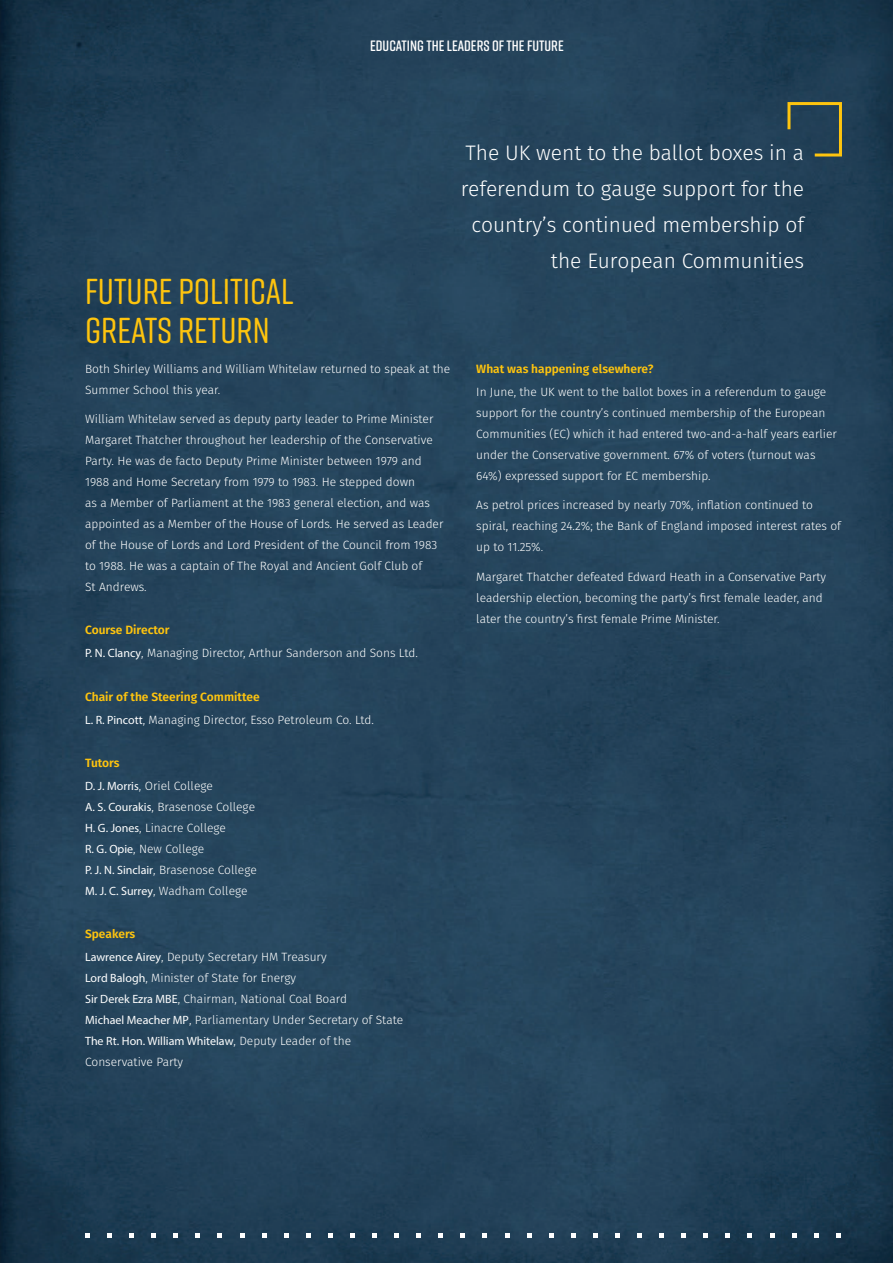
<style>
.page{position:relative;width:893px;height:1263px;background:#fff}
.page>*{position:absolute;margin:0;border:0;box-sizing:border-box;transform-origin:0 0}
.t1{font:500 36px/39px "Rift Soft";color:#fec40e}
.t2{font:300 21px/36px "Fira Sans";color:#fff;text-align:right}
.t3{font:600 15px "Rift Soft";color:#fff}
.t4{font:300 12px/21px "Fira Sans";color:#fff}
.t5{font:12px "Myriad Pro";color:#fff}
.t6{font:600 12px "Fira Sans";color:#fec40e}
.s1{font-weight:600;color:#fec40e}
.s2{font-family:"Myriad Pro";font-weight:400}
.s3{font-family:"Fira Sans";font-weight:300}
</style>
<div class="page">
<img style="left:0;top:0;width:893px;height:1263px">
<svg style="left:85px;top:1233px;width:5px;height:4px"></svg>
<svg style="left:129px;top:1233px;width:5px;height:4px"></svg>
<svg style="left:107px;top:1233px;width:5px;height:4px"></svg>
<svg style="left:151px;top:1233px;width:5px;height:4px"></svg>
<svg style="left:173px;top:1233px;width:5px;height:4px"></svg>
<svg style="left:195px;top:1233px;width:5px;height:4px"></svg>
<svg style="left:218px;top:1233px;width:4px;height:4px"></svg>
<svg style="left:240px;top:1233px;width:4px;height:4px"></svg>
<svg style="left:262px;top:1233px;width:5px;height:4px"></svg>
<svg style="left:284px;top:1233px;width:5px;height:4px"></svg>
<svg style="left:306px;top:1233px;width:5px;height:4px"></svg>
<svg style="left:328px;top:1233px;width:5px;height:4px"></svg>
<svg style="left:350px;top:1233px;width:5px;height:4px"></svg>
<svg style="left:372px;top:1233px;width:5px;height:4px"></svg>
<svg style="left:394px;top:1233px;width:5px;height:4px"></svg>
<svg style="left:483px;top:1233px;width:4px;height:4px"></svg>
<svg style="left:571px;top:1233px;width:5px;height:4px"></svg>
<svg style="left:659px;top:1233px;width:5px;height:4px"></svg>
<svg style="left:747px;top:1233px;width:5px;height:4px"></svg>
<svg style="left:416px;top:1233px;width:5px;height:4px"></svg>
<svg style="left:505px;top:1233px;width:4px;height:4px"></svg>
<svg style="left:593px;top:1233px;width:5px;height:4px"></svg>
<svg style="left:681px;top:1233px;width:5px;height:4px"></svg>
<svg style="left:770px;top:1233px;width:4px;height:4px"></svg>
<svg style="left:438px;top:1233px;width:5px;height:4px"></svg>
<svg style="left:527px;top:1233px;width:4px;height:4px"></svg>
<svg style="left:615px;top:1233px;width:5px;height:4px"></svg>
<svg style="left:703px;top:1233px;width:5px;height:4px"></svg>
<svg style="left:792px;top:1233px;width:4px;height:4px"></svg>
<svg style="left:460px;top:1233px;width:5px;height:4px"></svg>
<svg style="left:549px;top:1233px;width:5px;height:4px"></svg>
<svg style="left:637px;top:1233px;width:5px;height:4px"></svg>
<svg style="left:725px;top:1233px;width:5px;height:4px"></svg>
<svg style="left:814px;top:1233px;width:5px;height:4px"></svg>
<svg style="left:836px;top:1233px;width:5px;height:4px"></svg>
<svg style="left:786px;top:101px;width:57px;height:57px;background:#40524c"></svg>
<p class="t3" style="left:370px;top:35px;width:195px">EDUCATING THE LEADERS OF THE FUTURE</p>
<h1 class="t1" style="left:85px;top:271px;width:210px">FUTURE POLITICAL<br>GREATS RETURN</h1>
<p class="t4" style="left:85px;top:358px;width:367px">Both Shirley Williams and William Whitelaw returned to speak at the<br>Summer School this year.</p>
<p class="t4" style="left:85px;top:408px;width:360px">William Whitelaw served as deputy party leader to Prime Minister Margaret Thatcher throughout her leadership of the Conservative Party. He was de facto Deputy Prime Minister between 1979 and 1988 and Home Secretary from 1979 to 1983. He stepped down<br>as a Member of Parliament at the 1983 general election, and was appointed as a Member of the House of Lords. He served as Leader of the House of Lords and Lord President of the Council from 1983 to 1988. He was a captain of The Royal and Ancient Golf Club of<br>St Andrews.</p>
<p class="t4" style="left:85px;top:618px;width:334px;line-height:23.1px"><span class="s1">Course Director<br></span><span class="s2">P. N. Clancy</span>, Managing Director, Arthur Sanderson and Sons Ltd.</p>
<p class="t4" style="left:85px;top:685px;width:290px;line-height:23.1px"><span class="s1">Chair of the Steering Committee<br></span><span class="s2">L. R. Pincott</span>, Managing Director, Esso Petroleum Co. Ltd.</p>
<p class="t4" style="left:85px;top:751px;width:129px;line-height:23.1px"><span class="s1">Tutors<br></span><span class="s2">D. J. Morris</span>, Oriel College</p>
<p class="t4" style="left:85px;top:796px;width:173px"><span class="s2">A. S. Courakis</span>, Brasenose College<br><span class="s2">H. G. Jones</span>, Linacre College<br><span class="s2">R. G. Opie</span>, New College<br><span class="s2">P. J. N. Sinclair</span>, Brasenose College<br><span class="s2">M. J. C. Surrey</span>, Wadham College</p>
<p class="t4" style="left:85px;top:922px;width:243px;line-height:23.1px"><span class="s1">Speakers<br></span><span class="s2">Lawrence Airey</span>, Deputy Secretary HM Treasury</p>
<p class="t4" style="left:85px;top:967px;width:320px"><span class="s2">Lord Balogh</span>, Minister of State for Energy<br><span class="s2">Sir Derek Ezra MBE</span>, Chairman, National Coal Board<br><span class="s2">Michael Meacher MP</span>, Parliamentary Under Secretary of State</p>
<p class="t5" style="left:85px;top:1034px;width:267px">The Rt. Hon. William Whitelaw<span class="s3">, Deputy Leader of the</span></p>
<p class="t4" style="left:85px;top:1051px;width:100px">Conservative Party</p>
<h2 class="t2" style="left:461px;top:134px;width:345px">The UK went to the ballot boxes in a referendum to gauge support for the country’s continued membership of the European Communities</h2>
<p class="t6" style="left:476px;top:359px;width:179px">What was happening elsewhere?</p>
<p class="t4" style="left:476px;top:381px;width:362px">In June, the UK went to the ballot boxes in a referendum to gauge support for the country’s continued membership of the European Communities (EC) which it had entered two-and-a-half years earlier under the Conservative government. 67% of voters (turnout was 64%) expressed support for EC membership.</p>
<p class="t4" style="left:476px;top:495px;width:366px">As petrol prices increased by nearly 70%, inflation continued to spiral, reaching 24.2%; the Bank of England imposed interest rates of up to 11.25%.</p>
<p class="t4" style="left:476px;top:566px;width:351px">Margaret Thatcher defeated Edward Heath in a Conservative Party leadership election, becoming the party’s first female leader, and later the country’s first female Prime Minister.</p>
</div>
